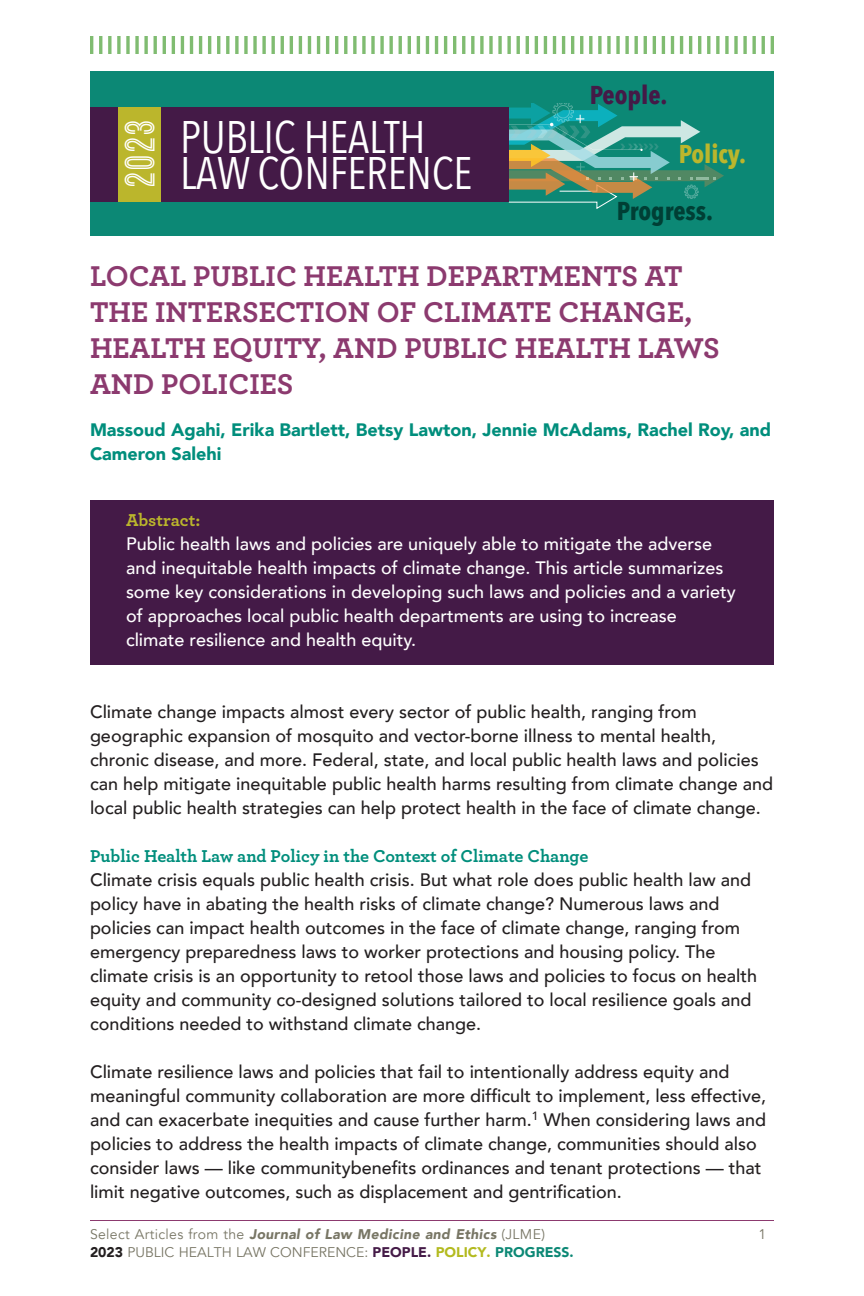
<style>
.page{position:relative;width:864px;height:1296px;background:#fff}
.page>*{position:absolute;margin:0;border:0;box-sizing:border-box;transform-origin:0 0}
.t1{font:45.6px/36.6px "Avenir Next Condensed";letter-spacing:-.005em;color:#fff}
.t2{font:700 40.4px "Ostrich Sans";color:#fff}
.Page_head{font:700 30px/36px "Archer";color:#8c3a6f}
.t3{font:700 25.8px/56.4px "Avenir Next Condensed";color:#003f35}
.t4{font:700 25.8px "Avenir Next Condensed";color:#441a47}
.Body_text{font:500 18px/24px "Avenir";color:#231f20}
.Body_head{font:500 18px/24px "Avenir";color:#fff}
.Body_head-2{font:900 18px/24px "Avenir";color:#008e7c}
.Body_text-2{font:700 18px "Archer";color:#008e7c}
.Body_head-3{font:700 18px "Archer";color:#bbb62c}
.t5{font:italic 900 14px "Avenir";letter-spacing:.025em;color:#787665}
.t6{font:14px "Avenir";color:#787665}
.s1{color:#bbb62c}
.s2{font-weight:400;font-style:normal}
.s3{font-weight:900;color:#231f20}
.s4{font-weight:900;color:#441a47}
.s5{font-weight:900;color:#b3ba1f}
.s6{font-weight:900;color:#0c8875}
</style>
<div class="page">
<hr style="left:90px;top:1220px;width:684px;height:1px;background:#8c3a6f">
<hr style="left:771px;top:36px;width:3px;height:18px;background:#80bc71">
<hr style="left:762px;top:36px;width:3px;height:18px;background:#80bc71">
<svg style="left:752px;top:36px;width:4px;height:18px"></svg>
<svg style="left:743px;top:36px;width:4px;height:18px"></svg>
<svg style="left:734px;top:36px;width:4px;height:18px"></svg>
<svg style="left:725px;top:36px;width:4px;height:18px"></svg>
<svg style="left:716px;top:36px;width:4px;height:18px"></svg>
<hr style="left:707px;top:36px;width:3px;height:18px;background:#80bc71">
<hr style="left:698px;top:36px;width:3px;height:18px;background:#80bc71">
<hr style="left:689px;top:36px;width:3px;height:18px;background:#80bc71">
<hr style="left:680px;top:36px;width:3px;height:18px;background:#80bc71">
<hr style="left:671px;top:36px;width:3px;height:18px;background:#80bc71">
<hr style="left:662px;top:36px;width:3px;height:18px;background:#80bc71">
<hr style="left:653px;top:36px;width:3px;height:18px;background:#80bc71">
<hr style="left:644px;top:36px;width:3px;height:18px;background:#80bc71">
<hr style="left:635px;top:36px;width:3px;height:18px;background:#80bc71">
<svg style="left:625px;top:36px;width:4px;height:18px"></svg>
<svg style="left:616px;top:36px;width:4px;height:18px"></svg>
<svg style="left:607px;top:36px;width:4px;height:18px"></svg>
<svg style="left:598px;top:36px;width:4px;height:18px"></svg>
<hr style="left:589px;top:36px;width:3px;height:18px;background:#80bc71">
<hr style="left:580px;top:36px;width:3px;height:18px;background:#80bc71">
<hr style="left:571px;top:36px;width:3px;height:18px;background:#80bc71">
<hr style="left:562px;top:36px;width:3px;height:18px;background:#80bc71">
<hr style="left:553px;top:36px;width:3px;height:18px;background:#80bc71">
<hr style="left:544px;top:36px;width:3px;height:18px;background:#80bc71">
<hr style="left:535px;top:36px;width:3px;height:18px;background:#80bc71">
<hr style="left:526px;top:36px;width:3px;height:18px;background:#80bc71">
<hr style="left:517px;top:36px;width:3px;height:18px;background:#80bc71">
<svg style="left:507px;top:36px;width:4px;height:18px"></svg>
<svg style="left:498px;top:36px;width:4px;height:18px"></svg>
<svg style="left:489px;top:36px;width:4px;height:18px"></svg>
<svg style="left:480px;top:36px;width:4px;height:18px"></svg>
<svg style="left:471px;top:36px;width:4px;height:18px"></svg>
<hr style="left:462px;top:36px;width:3px;height:18px;background:#80bc71">
<hr style="left:453px;top:36px;width:3px;height:18px;background:#80bc71">
<hr style="left:444px;top:36px;width:3px;height:18px;background:#80bc71">
<hr style="left:435px;top:36px;width:3px;height:18px;background:#80bc71">
<hr style="left:426px;top:36px;width:3px;height:18px;background:#80bc71">
<hr style="left:417px;top:36px;width:3px;height:18px;background:#80bc71">
<hr style="left:408px;top:36px;width:3px;height:18px;background:#80bc71">
<hr style="left:399px;top:36px;width:3px;height:18px;background:#80bc71">
<svg style="left:389px;top:36px;width:4px;height:18px"></svg>
<svg style="left:380px;top:36px;width:4px;height:18px"></svg>
<svg style="left:371px;top:36px;width:4px;height:18px"></svg>
<svg style="left:362px;top:36px;width:4px;height:18px"></svg>
<svg style="left:353px;top:36px;width:4px;height:18px"></svg>
<hr style="left:344px;top:36px;width:3px;height:18px;background:#80bc71">
<hr style="left:335px;top:36px;width:3px;height:18px;background:#80bc71">
<hr style="left:326px;top:36px;width:3px;height:18px;background:#80bc71">
<hr style="left:317px;top:36px;width:3px;height:18px;background:#80bc71">
<hr style="left:308px;top:36px;width:3px;height:18px;background:#80bc71">
<hr style="left:299px;top:36px;width:3px;height:18px;background:#80bc71">
<hr style="left:290px;top:36px;width:3px;height:18px;background:#80bc71">
<hr style="left:281px;top:36px;width:3px;height:18px;background:#80bc71">
<hr style="left:272px;top:36px;width:3px;height:18px;background:#80bc71">
<svg style="left:262px;top:36px;width:4px;height:18px"></svg>
<svg style="left:253px;top:36px;width:4px;height:18px"></svg>
<svg style="left:244px;top:36px;width:4px;height:18px"></svg>
<svg style="left:235px;top:36px;width:4px;height:18px"></svg>
<hr style="left:226px;top:36px;width:3px;height:18px;background:#80bc71">
<hr style="left:217px;top:36px;width:3px;height:18px;background:#80bc71">
<hr style="left:208px;top:36px;width:3px;height:18px;background:#80bc71">
<hr style="left:199px;top:36px;width:3px;height:18px;background:#80bc71">
<hr style="left:190px;top:36px;width:3px;height:18px;background:#80bc71">
<hr style="left:181px;top:36px;width:3px;height:18px;background:#80bc71">
<hr style="left:172px;top:36px;width:3px;height:18px;background:#80bc71">
<hr style="left:163px;top:36px;width:3px;height:18px;background:#80bc71">
<hr style="left:154px;top:36px;width:3px;height:18px;background:#80bc71">
<svg style="left:144px;top:36px;width:4px;height:18px"></svg>
<svg style="left:135px;top:36px;width:4px;height:18px"></svg>
<svg style="left:126px;top:36px;width:4px;height:18px"></svg>
<svg style="left:117px;top:36px;width:4px;height:18px"></svg>
<svg style="left:108px;top:36px;width:4px;height:18px"></svg>
<hr style="left:99px;top:36px;width:3px;height:18px;background:#80bc71">
<hr style="left:90px;top:36px;width:3px;height:18px;background:#80bc71">
<div style="left:90px;top:500px;width:684px;height:164px;background:#441a47"></div>
<div style="left:90px;top:72px;width:684px;height:164px;background:#0c8875"></div>
<svg style="left:509px;top:103px;width:215px;height:106px"></svg>
<div style="left:90px;top:108px;width:419px;height:94px;background:#441a47"></div>
<div style="left:118px;top:108px;width:43px;height:94px;background:#bbb62c"></div>
<p class="t2" style="left:124px;top:186px;width:68px;rotate:-90deg">2023</p>
<p class="t1" style="left:180px;top:116px;width:294px">PUBLIC HEALTH<br>LAW CONFERENCE</p>
<p class="t4" style="left:590px;top:79px;width:79px">People.</p>
<p class="t3" style="left:617px;top:126px;width:131px;text-indent:62px"><span class="s1">Policy.<br></span>Progress.</p>
<p class="Page_head" style="left:90px;top:256px;width:594px">LOCAL PUBLIC HEALTH DEPARTMENTS AT</p>
<p class="Page_head" style="left:90px;top:292px;width:631px">THE INTERSECTION OF CLIMATE CHANGE,<br>HEALTH EQUITY, AND PUBLIC HEALTH LAWS<br>AND POLICIES</p>
<p class="Body_head-2" style="left:90px;top:417px;width:683px">Massoud Agahi, Erika Bartlett, Betsy Lawton, Jennie McAdams, Rachel Roy, and<br>Cameron Salehi</p>
<p class="Body_head-3" style="left:126px;top:506px;width:76px">Abstract:</p>
<p class="Body_head" style="left:126px;top:531px;width:611px">Public health laws and policies are uniquely able to mitigate the adverse and inequitable health impacts of climate change. This article summarizes some key considerations in developing such laws and policies and a variety</p>
<p class="Body_head" style="left:126px;top:603px;width:552px">of approaches local public health departments are using to increase climate resilience and health equity.</p>
<p class="Body_text" style="left:90px;top:699px;width:685px">Climate change impacts almost every sector of public health, ranging from geographic expansion of mosquito and vector-borne illness to mental health, chronic disease, and more. Federal, state, and local public health laws and policies can help mitigate inequitable public health harms resulting from climate change and local public health strategies can help protect health in the face of climate change.</p>
<p class="Body_text-2" style="left:90px;top:842px;width:500px">Public Health Law and Policy in the Context of Climate Change</p>
<p class="Body_text" style="left:90px;top:867px;width:669px">Climate crisis equals public health crisis. But what role does public health law and policy have in abating the health risks of climate change? Numerous laws and policies can impact health outcomes in the face of climate change, ranging from emergency preparedness laws to worker protections and housing policy. The climate crisis is an opportunity to retool those laws and policies to focus on health equity and community co-designed solutions tailored to local resilience goals and conditions needed to withstand climate change.</p>
<p class="Body_text" style="left:90px;top:1059px;width:678px">Climate resilience laws and policies that fail to intentionally address equity and meaningful community collaboration are more difficult to implement, less effective, and can exacerbate inequities and cause further harm.<sup>1</sup> When considering laws and policies to address the health impacts of climate change, communities should also consider laws — like communitybenefits ordinances and tenant protections — that</p>
<p class="Body_text" style="left:90px;top:1179px;width:533px">limit negative outcomes, such as displacement and gentrification.</p>
<p class="t5" style="left:90px;top:1223px;width:457px"><span class="s2">Select Articles from the</span> Journal of Law Medicine and Ethics <span class="s2">(JLME)</span></p>
<p class="t6" style="left:758px;top:1226px;width:9px">1</p>
<p class="t6" style="left:90px;top:1244px;width:485px"><span class="s3">2023</span> PUBLIC HEALTH LAW CONFERENCE: <span class="s4">PEOPLE.</span> <span class="s5">POLICY.</span> <span class="s6">PROGRESS.</span></p>
</div>
